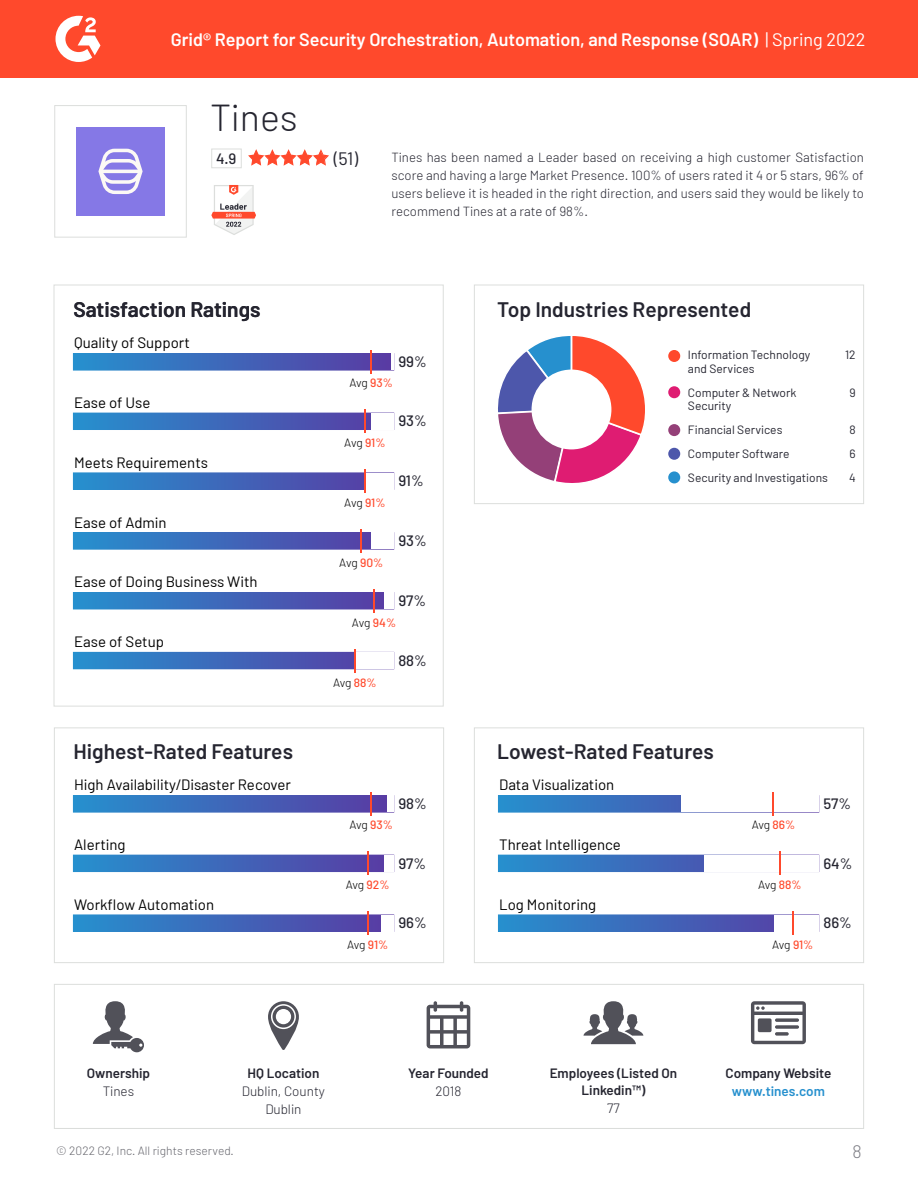
<style>
.page{position:relative;width:918px;height:1188px;background:#fff}
.page>*{position:absolute;margin:0;border:0;box-sizing:border-box;transform-origin:0 0}
.t1{font:300 37.5px "Barlow";color:#252530}
.t2{font:600 21px "Barlow";color:#252530}
.t3{font:600 18px "Barlow";color:#fff}
.t4{font:18px "Barlow";color:#252530}
.t5{font:300 18px "Barlow";color:#7c7c83}
.t6{font:15px "Barlow";color:#000}
.t7{font:500 15px "Barlow";color:#252530}
.t8{font:600 13.5px/16.5px "Barlow";color:#252530;text-align:center}
.t9{font:300 13.5px/18px "Barlow";color:#252530;text-align:center}
.t10{font:600 13.5px "Barlow";color:#2690ce}
.t11{font:300 13.2px/18px "Barlow";color:#252530;text-align:justify}
.t12{font:12px/24px "Barlow";color:#252530}
.t13{font:300 12px "Barlow";letter-spacing:-.02em;color:#000}
.t14{font:300 12px "Barlow";color:#67676e}
.s1{font-weight:400}
.s2{font-weight:500;color:#ff492c}
</style>
<div class="page">
<div style="left:211px;top:149px;width:31px;height:19px;border:1px solid #dcdedc"></div>
<div style="left:474px;top:285px;width:390px;height:219px;border:1px solid #dcdedc"></div>
<div style="left:54px;top:105px;width:133px;height:133px;border:1px solid #dcdedc"></div>
<div style="left:54px;top:727px;width:390px;height:236px;border:1px solid #dcdedc"></div>
<div style="left:474px;top:727px;width:390px;height:236px;border:1px solid #dcdedc"></div>
<div style="left:0;top:0;width:918px;height:78px;background:#ff492c"></div>
<svg style="left:56px;top:16px;width:44px;height:46px"></svg>
<div style="left:76px;top:127px;width:89px;height:89px;background:#8578e6"></div>
<svg style="left:98px;top:149px;width:45px;height:45px"></svg>
<svg style="left:211px;top:185px;width:45px;height:50px"></svg>
<div style="left:54px;top:984px;width:810px;height:145px;background:#fff;border:1px solid #dcdedc"></div>
<svg style="left:93px;top:1001px;width:51px;height:51px"></svg>
<svg style="left:427px;top:1001px;width:43px;height:47px"></svg>
<svg style="left:751px;top:1001px;width:55px;height:43px"></svg>
<svg style="left:584px;top:1001px;width:59px;height:43px"></svg>
<svg style="left:268px;top:1001px;width:31px;height:49px"></svg>
<svg style="left:248px;top:149px;width:81px;height:17px"></svg>
<svg style="left:498px;top:336px;width:147px;height:147px"></svg>
<div style="left:532px;top:370px;width:79px;height:79px;background:#fff;border-radius:50%"></div>
<svg style="left:73px;top:353px;width:321px;height:18px"></svg>
<div style="left:73px;top:354px;width:317px;height:16px;background:linear-gradient(to right,#2690ce,#593ba3)"></div>
<div style="left:73px;top:413px;width:321px;height:17px;background:#fff;border:1px solid #fff"></div>
<div style="left:73px;top:413px;width:298px;height:16px;background:linear-gradient(to right,#2690ce,#5640a6)"></div>
<div style="left:73px;top:472px;width:321px;height:18px;background:#fff;border:1px solid #fff"></div>
<div style="left:73px;top:473px;width:291px;height:16px;background:linear-gradient(to right,#2690ce,#5542a6)"></div>
<div style="left:73px;top:533px;width:298px;height:16px;background:linear-gradient(to right,#2690ce,#5640a6)"></div>
<div style="left:73px;top:592px;width:321px;height:17px;background:#fff;border:1px solid #fff"></div>
<div style="left:73px;top:593px;width:311px;height:16px;background:linear-gradient(to right,#2690ce,#583ca4)"></div>
<div style="left:73px;top:652px;width:321px;height:17px;background:#fff;border:1px solid #fff"></div>
<div style="left:73px;top:653px;width:282px;height:16px;background:linear-gradient(to right,#2690ce,#5344a8)"></div>
<hr style="left:370px;top:350px;width:2px;height:24px;background:#ff492c">
<hr style="left:364px;top:409px;width:2px;height:24px;background:#ff492c">
<hr style="left:354px;top:649px;width:2px;height:24px;background:#ff492c">
<hr style="left:373px;top:589px;width:2px;height:24px;background:#ff492c">
<svg style="left:361px;top:529px;width:1px;height:24px"></svg>
<hr style="left:364px;top:469px;width:2px;height:24px;background:#ff492c">
<div style="left:668px;top:386px;width:12px;height:12px;background:#df1c72;border-radius:50%"></div>
<div style="left:668px;top:350px;width:12px;height:12px;background:#ff492c;border-radius:50%"></div>
<div style="left:668px;top:448px;width:12px;height:12px;background:#4d57ab;border-radius:50%"></div>
<div style="left:668px;top:471px;width:12px;height:12px;background:#2690ce;border-radius:50%"></div>
<div style="left:668px;top:424px;width:12px;height:12px;background:#944078;border-radius:50%"></div>
<div style="left:73px;top:796px;width:314px;height:16px;background:linear-gradient(to right,#2690ce,#583ca3)"></div>
<hr style="left:370px;top:792px;width:2px;height:24px;background:#ff492c">
<div style="left:73px;top:855px;width:321px;height:17px;background:#fff;border:1px solid #fff"></div>
<div style="left:73px;top:855px;width:311px;height:16px;background:linear-gradient(to right,#2690ce,#583ca4)"></div>
<svg style="left:367px;top:851px;width:1px;height:24px"></svg>
<div style="left:73px;top:915px;width:307px;height:16px;background:linear-gradient(to right,#2690ce,#573da4)"></div>
<svg style="left:367px;top:911px;width:1px;height:24px"></svg>
<div style="left:498px;top:795px;width:321px;height:18px;background:#fff;border:1px solid #fff"></div>
<div style="left:499px;top:796px;width:182px;height:16px;background:linear-gradient(to right,#2690ce,#435fb5)"></div>
<svg style="left:773px;top:792px;width:1px;height:24px"></svg>
<div style="left:498px;top:855px;width:321px;height:17px;background:#fff;border:1px solid #fff"></div>
<div style="left:499px;top:855px;width:204px;height:16px;background:linear-gradient(to right,#2690ce,#4759b2)"></div>
<hr style="left:779px;top:851px;width:2px;height:24px;background:#ff492c">
<div style="left:498px;top:914px;width:321px;height:18px;background:#fff;border:1px solid #fff"></div>
<div style="left:499px;top:915px;width:274px;height:16px;background:linear-gradient(to right,#2690ce,#5247a9)"></div>
<svg style="left:792px;top:911px;width:1px;height:24px"></svg>
<h3 class="t3" style="left:171px;top:29px;width:696px">Grid® Report for Security Orchestration, Automation, and Response (SOAR) <span class="s1">| Spring 2022</span></h3>
<h1 class="t1" style="left:210px;top:94px;width:89px">Tines</h1>
<p class="t7" style="left:216px;top:149px;width:22px">4.9</p>
<h3 class="t4" style="left:334px;top:147px;width:26px">(51)</h3>
<p class="t11" style="left:392px;top:148px;width:474px">Tines has been named a Leader based on receiving a high customer Satisfaction score and having a large Market Presence. 100% of users rated it 4 or 5 stars, 96% of users believe it is headed in the right direction, and users said they would be likely to recommend Tines at a rate of 98%.</p>
<h2 class="t2" style="left:73px;top:296px;width:189px">Satisfaction Ratings</h2>
<h2 class="t2" style="left:497px;top:296px;width:255px">Top Industries Represented</h2>
<p class="t6" style="left:74px;top:333px;width:117px">Quality of Support</p>
<p class="t7" style="left:398px;top:352px;width:30px">99%</p>
<p class="t12" style="left:688px;top:348px;width:124px;line-height:13.5px">Information Technology and Services</p>
<p class="t12" style="left:688px;top:385px;width:110px;line-height:13.5px">Computer &amp; Network<br>Security</p>
<p class="t12" style="left:688px;top:418px;width:141px">Financial Services<br>Computer Software<br>Security and Investigations</p>
<p class="t13" style="left:349px;top:376px;width:45px">Avg <span class="s2">93%</span></p>
<p class="t6" style="left:74px;top:393px;width:78px">Ease of Use</p>
<p class="t7" style="left:398px;top:412px;width:30px">93%</p>
<p class="t13" style="left:344px;top:436px;width:43px">Avg <span class="s2">91%</span></p>
<p class="t6" style="left:74px;top:453px;width:135px">Meets Requirements</p>
<p class="t7" style="left:398px;top:472px;width:27px">91%</p>
<p class="t6" style="left:74px;top:513px;width:94px">Ease of Admin</p>
<p class="t6" style="left:74px;top:573px;width:185px">Ease of Doing Business With</p>
<p class="t6" style="left:74px;top:633px;width:91px">Ease of Setup</p>
<p class="t13" style="left:344px;top:496px;width:43px">Avg <span class="s2">91%</span></p>
<p class="t13" style="left:339px;top:555px;width:46px">Avg <span class="s2">90%</span></p>
<p class="t7" style="left:398px;top:531px;width:30px">93%</p>
<p class="t7" style="left:398px;top:591px;width:29px">97%</p>
<p class="t13" style="left:352px;top:615px;width:46px">Avg <span class="s2">94%</span></p>
<p class="t13" style="left:333px;top:675px;width:45px">Avg <span class="s2">88%</span></p>
<p class="t7" style="left:398px;top:651px;width:30px">88%</p>
<p class="t12" style="left:845px;top:343px;width:12px">12</p>
<p class="t12" style="left:849px;top:380px;width:8px">9</p>
<p class="t12" style="left:849px;top:418px;width:8px;text-align:justify">8<br>6<br>4</p>
<h2 class="t2" style="left:73px;top:739px;width:221px">Highest-Rated Features</h2>
<h2 class="t2" style="left:497px;top:739px;width:218px">Lowest-Rated Features</h2>
<p class="t6" style="left:74px;top:775px;width:218px">High Availability/Disaster Recover</p>
<p class="t6" style="left:499px;top:775px;width:117px">Data Visualization</p>
<p class="t7" style="left:398px;top:794px;width:30px">98%</p>
<p class="t7" style="left:823px;top:794px;width:29px">57%</p>
<p class="t13" style="left:349px;top:818px;width:45px">Avg <span class="s2">93%</span></p>
<p class="t13" style="left:752px;top:818px;width:45px">Avg <span class="s2">86%</span></p>
<p class="t6" style="left:74px;top:835px;width:53px">Alerting</p>
<p class="t6" style="left:499px;top:835px;width:123px">Threat Intelligence</p>
<p class="t7" style="left:398px;top:854px;width:29px">97%</p>
<p class="t7" style="left:823px;top:854px;width:30px">64%</p>
<p class="t13" style="left:346px;top:878px;width:45px">Avg <span class="s2">92%</span></p>
<p class="t13" style="left:758px;top:878px;width:45px">Avg <span class="s2">88%</span></p>
<p class="t6" style="left:74px;top:895px;width:142px">Workflow Automation</p>
<p class="t6" style="left:499px;top:895px;width:99px">Log Monitoring</p>
<p class="t7" style="left:398px;top:914px;width:30px">96%</p>
<p class="t7" style="left:823px;top:914px;width:30px">86%</p>
<p class="t13" style="left:347px;top:938px;width:43px">Avg <span class="s2">91%</span></p>
<p class="t13" style="left:772px;top:938px;width:43px">Avg <span class="s2">91%</span></p>
<p class="t8" style="left:87px;top:1065px;width:65px">Ownership</p>
<p class="t9" style="left:103px;top:1082px;width:33px">Tines</p>
<p class="t8" style="left:248px;top:1065px;width:73px">HQ Location</p>
<p class="t9" style="left:242px;top:1082px;width:84px">Dublin, County<br>Dublin</p>
<p class="t8" style="left:408px;top:1065px;width:82px">Year Founded</p>
<p class="t9" style="left:435px;top:1082px;width:27px">2018</p>
<p class="t8" style="left:550px;top:1065px;width:129px">Employees (Listed On<br>Linkedin™)</p>
<p class="t9" style="left:607px;top:1099px;width:14px">77</p>
<p class="t8" style="left:725px;top:1065px;width:107px">Company Website</p>
<p class="t10" style="left:732px;top:1083px;width:94px">www.tines.com</p>
<p class="t14" style="left:56px;top:1143px;width:179px">© 2022 G2, Inc. All rights reserved.</p>
<h3 class="t5" style="left:852px;top:1140px;width:11px">8</h3>
</div>
